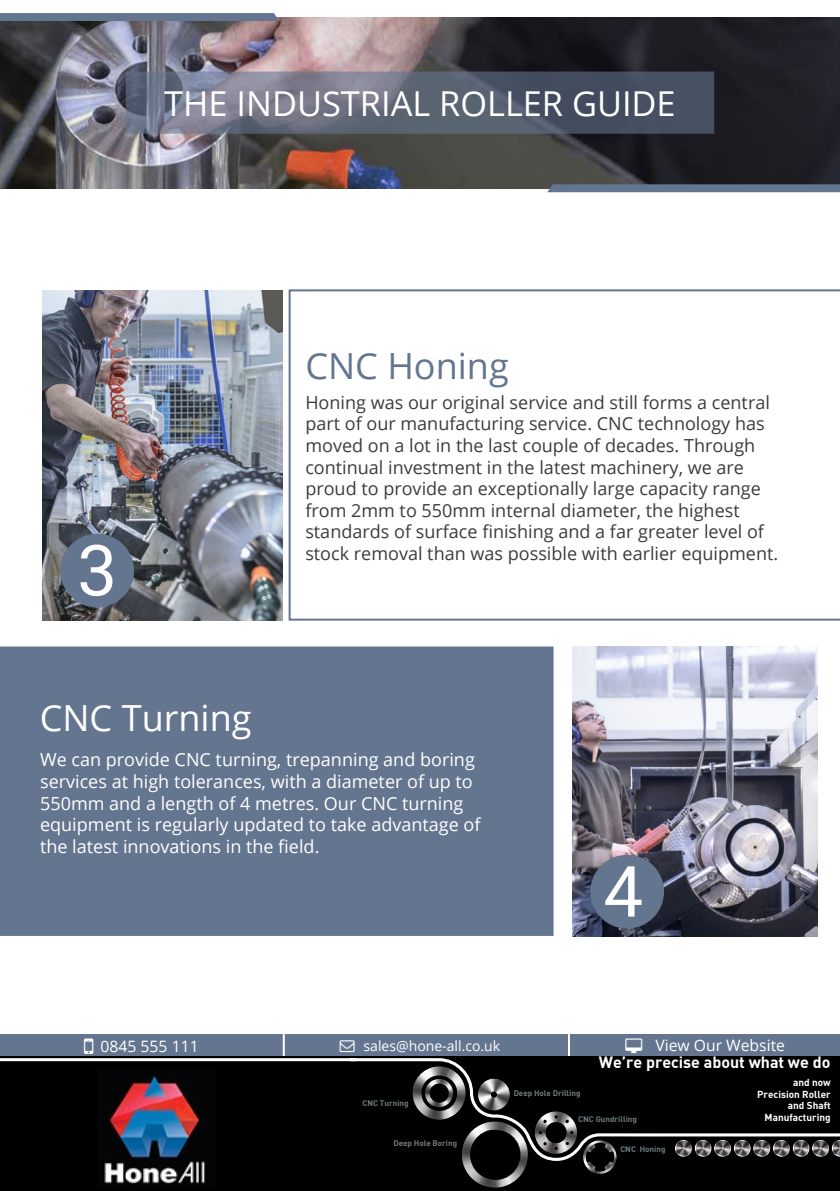
<style>
.page{position:relative;width:840px;height:1191px;background:#fff}
.page>*{position:absolute;margin:0;border:0;box-sizing:border-box;transform-origin:0 0}
.t1{font:70.6px "Roboto";color:#fff}
.t2{font:36px "Open Sans";color:#fff}
.t3{font:36px "Open Sans";color:#64758f}
.t4{font:34.2px "Open Sans";color:#fff}
.t5{font:18px/21.6px "Open Sans";color:#3c3c3b}
.t6{font:18px/21.6px "Open Sans";color:#fff}
.t7{font:16px "DIN Bold";color:#fff}
.t8{font:15.8px "Open Sans";color:#fff}
.t9{font:14px "Open Sans";color:#fff}
.t10{font:10px/11.4px "DIN Bold";color:#fff;text-align:right}
.t11{font:8px "DIN Bold";color:#717e81}
</style>
<div class="page">
<div style="left:0;top:1051px;width:379px;height:140px;background:#000"></div>
<img style="left:0;top:17px;width:839px;height:171px">
<div style="left:0;top:1034px;width:839px;height:22px;background:#64758f"></div>
<div style="left:350px;top:1056px;width:489px;height:135px;background:#000"></div>
<img style="left:584px;top:1162px;width:32px;height:12px">
<img style="left:462px;top:1162px;width:33px;height:25px">
<svg style="left:350px;top:1058px;width:489px;height:104px"></svg>
<img style="left:363px;top:1160px;width:32px;height:1px">
<svg style="left:754px;top:1140px;width:7px;height:3px"></svg>
<svg style="left:774px;top:1140px;width:6px;height:3px"></svg>
<svg style="left:793px;top:1140px;width:7px;height:3px"></svg>
<svg style="left:813px;top:1140px;width:6px;height:3px"></svg>
<svg style="left:832px;top:1140px;width:7px;height:3px"></svg>
<svg style="left:676px;top:1140px;width:6px;height:3px"></svg>
<svg style="left:695px;top:1140px;width:7px;height:3px"></svg>
<svg style="left:715px;top:1140px;width:7px;height:3px"></svg>
<svg style="left:735px;top:1140px;width:6px;height:3px"></svg>
<div style="left:0;top:13px;width:279px;height:8px;background:#64758f"></div>
<svg style="left:547px;top:184px;width:292px;height:8px;background:#61728a"></svg>
<svg style="left:126px;top:72px;width:587px;height:62px;background:#5f6677"></svg>
<hr style="left:282px;top:1034px;width:2px;height:22px;background:#fff">
<hr style="left:567px;top:1034px;width:2px;height:22px;background:#fff">
<hr style="left:0;top:1058px;width:355px;height:3px;background:#fff">
<div style="left:356px;top:1161px;width:66px;height:30px;background:#000"></div>
<img style="left:104px;top:1069px;width:102px;height:115px">
<div style="left:0;top:646px;width:553px;height:290px;background:#64758f"></div>
<svg style="left:288px;top:289px;width:551px;height:331px"></svg>
<img style="left:43px;top:290px;width:240px;height:330px">
<img style="left:572px;top:646px;width:245px;height:291px">
<div style="left:61px;top:534px;width:72px;height:73px;background:#64758f;border-radius:50%"></div>
<div style="left:60px;top:534px;width:74px;height:73px;border:1px solid #64758f;border-radius:50%"></div>
<div style="left:590px;top:855px;width:73px;height:73px;background:#64758f;border-radius:50%"></div>
<div style="left:590px;top:855px;width:73px;height:73px;border:1px solid #64758f;border-radius:50%"></div>
<h3 class="t4" style="left:164px;top:80px;width:512px">THE INDUSTRIAL ROLLER GUIDE</h3>
<h1 class="t1" style="left:77px;top:521px;width:41px">3</h1>
<h2 class="t2" style="left:40px;top:693px;width:213px">CNC Turning</h2>
<h2 class="t3" style="left:305px;top:341px;width:205px">CNC Honing</h2>
<p class="t5" style="left:305px;top:391px;width:474px">Honing was our original service and still forms a central part of our manufacturing service. CNC technology has moved on a lot in the last couple of decades. Through continual investment in the latest machinery, we are proud to provide an exceptionally large capacity range from 2mm to 550mm internal diameter, the highest standards of surface finishing and a far greater level of stock removal than was possible with earlier equipment.</p>
<p class="t6" style="left:40px;top:748px;width:441px">We can provide CNC turning, trepanning and boring services at high tolerances, with a diameter of up to 550mm and a length of 4 metres. Our CNC turning equipment is regularly updated to take advantage of the latest innovations in the field.</p>
<h1 class="t1" style="left:603px;top:842px;width:41px">4</h1>
<p class="t8" style="left:100px;top:1035px;width:100px">0845 555 111</p>
<p class="t9" style="left:363px;top:1036px;width:138px">sales@hone-all.co.uk</p>
<p class="t8" style="left:655px;top:1034px;width:131px">View Our Website</p>
<p class="t11" style="left:362px;top:1097px;width:48px">CNC Turning</p>
<p class="t11" style="left:393px;top:1137px;width:65px">Deep Hole Boring</p>
<p class="t7" style="left:598px;top:1052px;width:233px">We’re precise about what we do</p>
<p class="t11" style="left:513px;top:1088px;width:68px">Deep Hole Drilling</p>
<p class="t11" style="left:578px;top:1113px;width:60px">CNC Gundrilling</p>
<p class="t11" style="left:620px;top:1144px;width:47px">CNC Honing</p>
<p class="t10" style="left:756px;top:1076px;width:75px">and now<br>Precision Roller and Shaft<br>Manufacturing</p>
</div>
